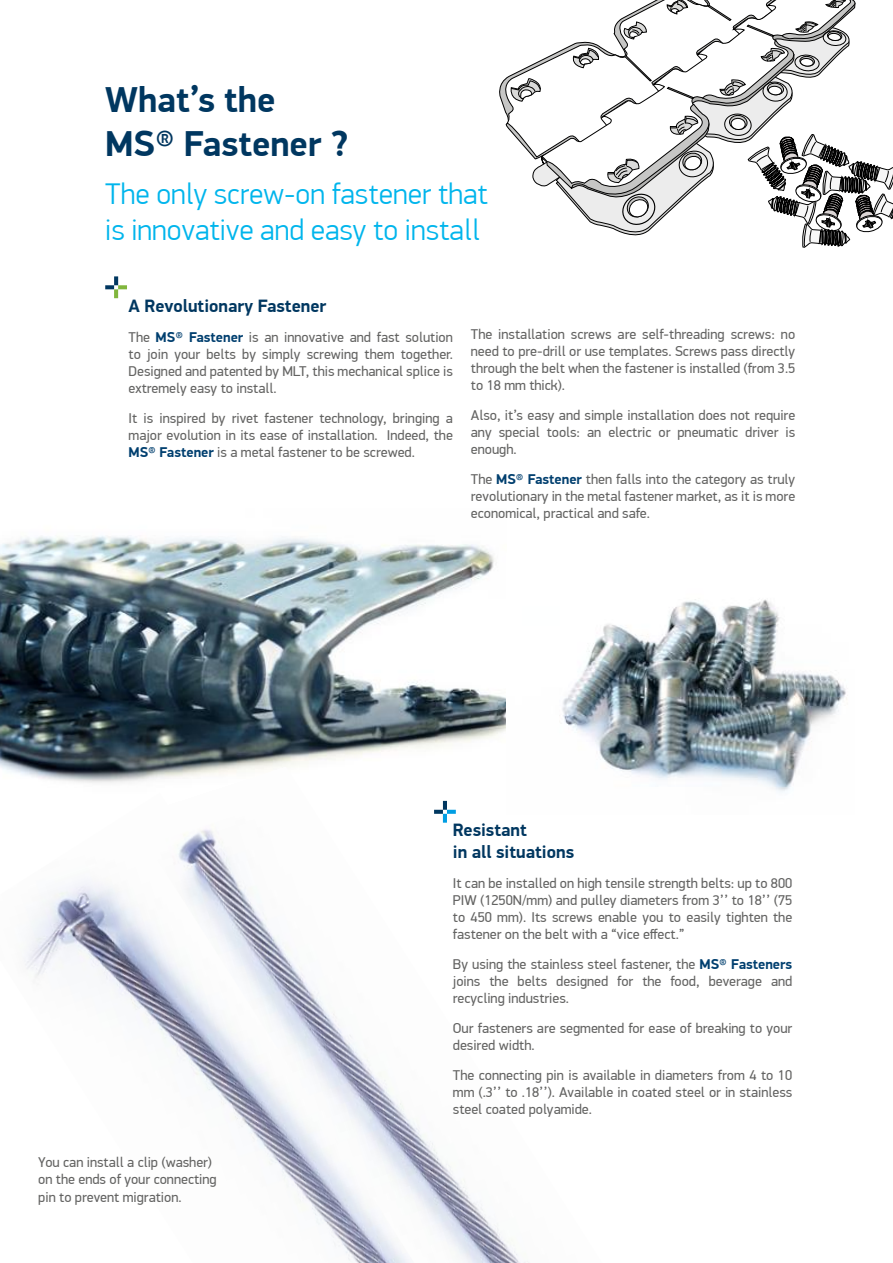
<style>
.page{position:relative;width:893px;height:1263px;background:#fff}
.page>*{position:absolute;margin:0;border:0;box-sizing:border-box;transform-origin:0 0}
.t1{font:700 36.15px/43.3px "PF Din Display Pro";color:#003760}
.t2{font:300 30px/36px "PF Din Display Pro";color:#00b5ec}
.t3{font:700 18px/21.6px "PF Din Display Pro";color:#003760}
.t4{font:14.25px/17.1px "PF Din Display Pro";color:#636362;text-align:justify}
.s1{font-weight:700;color:#003f6f}
</style>
<div class="page">
<img style="left:0;top:536px;width:506px;height:247px">
<svg style="left:105px;top:276px;width:22px;height:22px"></svg>
<svg style="left:568px;top:197px;width:113px;height:39px"></svg>
<svg style="left:499px;top:60px;width:41px;height:98px"></svg>
<svg style="left:532px;top:165px;width:8px;height:21px"></svg>
<svg style="left:540px;top:0;width:314px;height:191px"></svg>
<svg style="left:606px;top:143px;width:34px;height:41px"></svg>
<svg style="left:669px;top:115px;width:29px;height:22px"></svg>
<svg style="left:719px;top:78px;width:27px;height:20px"></svg>
<svg style="left:761px;top:47px;width:24px;height:17px"></svg>
<svg style="left:825px;top:0;width:21px;height:11px"></svg>
<svg style="left:509px;top:78px;width:34px;height:24px"></svg>
<svg style="left:572px;top:47px;width:27px;height:22px"></svg>
<svg style="left:621px;top:21px;width:26px;height:19px"></svg>
<svg style="left:666px;top:0;width:22px;height:15px"></svg>
<svg style="left:666px;top:86px;width:29px;height:14px"></svg>
<svg style="left:746px;top:24px;width:29px;height:14px"></svg>
<svg style="left:707px;top:4px;width:25px;height:18px"></svg>
<svg style="left:619px;top:191px;width:38px;height:37px"></svg>
<svg style="left:676px;top:148px;width:33px;height:32px"></svg>
<svg style="left:762px;top:81px;width:26px;height:21px"></svg>
<svg style="left:794px;top:54px;width:26px;height:17px"></svg>
<svg style="left:795px;top:21px;width:51px;height:25px"></svg>
<img style="left:24px;top:881px;width:111px;height:127px">
<img style="left:135px;top:766px;width:394px;height:497px">
<img style="left:506px;top:599px;width:341px;height:215px">
<svg style="left:724px;top:113px;width:169px;height:134px"></svg>
<h1 class="t1" style="left:105px;top:79px;width:245px">What’s the<br>MS® Fastener ?</h1>
<h2 class="t2" style="left:105px;top:177px;width:384px">The only screw-on fastener that is innovative and easy to install</h2>
<p class="t3" style="left:129px;top:295px;width:199px">A Revolutionary Fastener</p>
<p class="t4" style="left:129px;top:328px;width:326px">The <span class="s1">MS® Fastener</span> is an innovative and fast solution to join your belts by simply screwing them together.<br>Designed and patented by MLT, this mechanical splice is extremely easy to install.</p>
<p class="t4" style="left:129px;top:409px;width:326px">It is inspired by rivet fastener technology, bringing a major evolution in its ease of installation. Indeed, the <span class="s1">MS® Fastener</span> is a metal fastener to be screwed.</p>
<p class="t4" style="left:471px;top:325px;width:326px">The installation screws are self-threading screws: no need to pre-drill or use templates. Screws pass directly through the belt when the fastener is installed (from 3.5 to 18 mm thick).</p>
<p class="t4" style="left:471px;top:407px;width:326px">Also, it’s easy and simple installation does not require any special tools: an electric or pneumatic driver is enough.</p>
<p class="t4" style="left:471px;top:471px;width:326px">The <span class="s1">MS® Fastener</span> then falls into the category as truly revolutionary in the metal fastener market, as it is more economical, practical and safe.</p>
<p class="t4" style="left:38px;top:1154px;width:180px;text-align:left">You can install a clip (washer) on the ends of your connecting pin to prevent migration.</p>
<p class="t3" style="left:453px;top:820px;width:123px">Resistant<br>in all situations</p>
<p class="t4" style="left:453px;top:874px;width:341px">It can be installed on high tensile strength belts: up to 800<br>PIW (1250N/mm) and pulley diameters from 3’’ to 18’’ (75 to 450 mm). Its screws enable you to easily tighten the fastener on the belt with a “vice effect.”</p>
<p class="t4" style="left:453px;top:955px;width:341px">By using the stainless steel fastener, the <span class="s1">MS® Fasteners </span>joins the belts designed for the food, beverage and recycling industries.</p>
<p class="t4" style="left:453px;top:1020px;width:341px">Our fasteners are segmented for ease of breaking to your desired width.</p>
<p class="t4" style="left:453px;top:1066px;width:341px">The connecting pin is available in diameters from 4 to 10 mm (.3’’ to .18’’). Available in coated steel or in stainless steel coated polyamide.</p>
</div>
